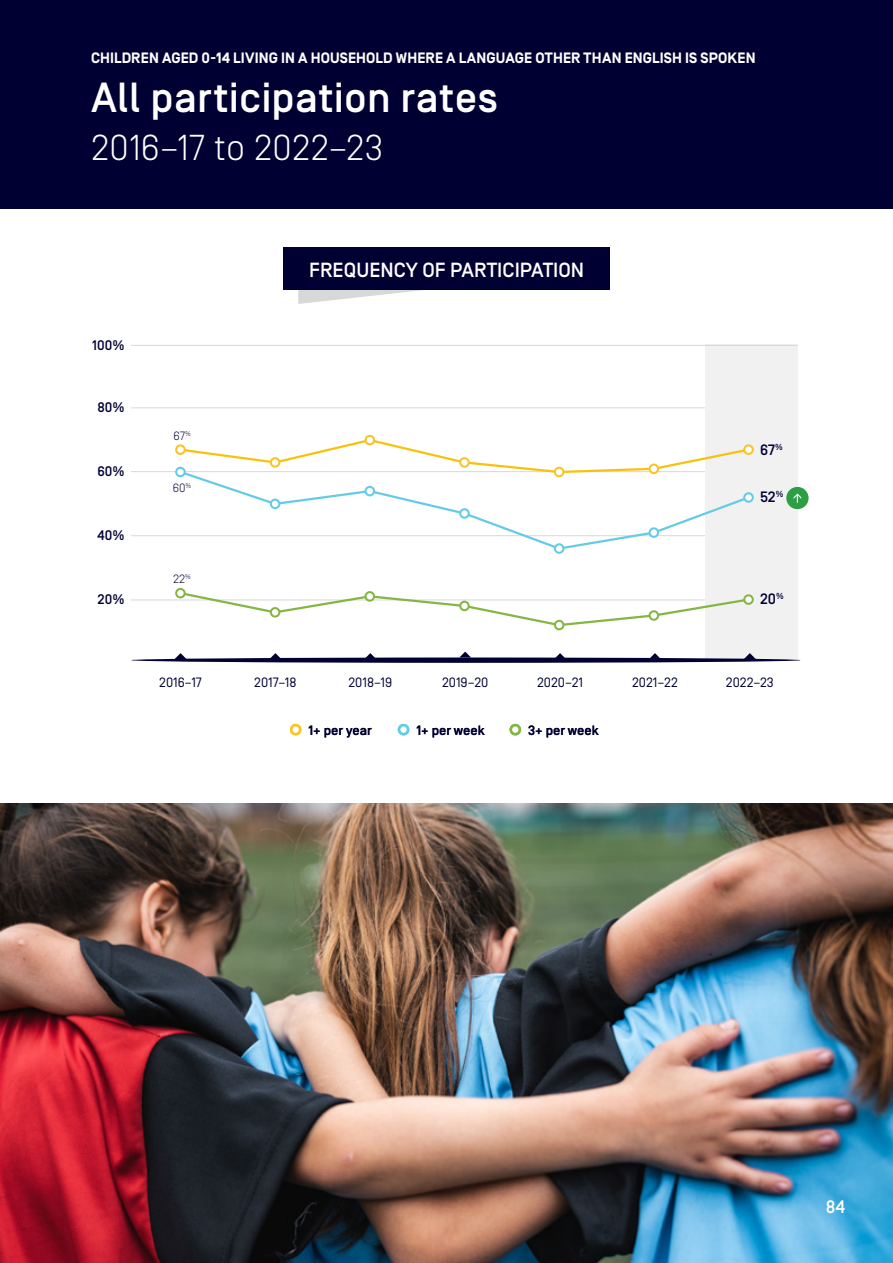
<style>
.page{position:relative;width:893px;height:1263px;background:#fff}
.page>*{position:absolute;margin:0;border:0;box-sizing:border-box;transform-origin:0 0}
.t1{font:500 42px "Simplon Norm";letter-spacing:.01em;color:#fff}
.t2{font:300 36px "Simplon Norm";letter-spacing:.01em;color:#fff}
.t3{font:500 20.4px "Simplon Norm";color:#fff}
.t4{font:500 18px "Simplon Norm";color:#fff}
.t5{font:700 15px "Simplon Norm";letter-spacing:.005em;color:#fff}
.t6{font:500 15px "Simplon Norm";color:#003}
.t7{font:500 13.8px "Simplon Norm";color:#003}
.t8{font:13.5px "Simplon Norm";color:#003}
.t9{font:500 13.5px "Simplon Norm";color:#003}
.t10{font:300 12px "Simplon Norm";color:#003}
</style>
<div class="page">
<div style="left:0;top:0;width:893px;height:208px;background:#003"></div>
<hr style="left:131px;top:407px;width:574px;height:1px;background:#d8d8d8">
<hr style="left:131px;top:471px;width:574px;height:1px;background:#d8d8d8">
<hr style="left:131px;top:535px;width:574px;height:1px;background:#d8d8d8">
<hr style="left:131px;top:600px;width:574px;height:1px;background:#d8d8d8">
<svg style="left:366px;top:653px;width:8px;height:4px"></svg>
<svg style="left:270px;top:653px;width:11px;height:5px"></svg>
<svg style="left:175px;top:653px;width:11px;height:6px"></svg>
<svg style="left:460px;top:652px;width:11px;height:5px"></svg>
<svg style="left:556px;top:653px;width:8px;height:4px"></svg>
<svg style="left:651px;top:653px;width:9px;height:5px"></svg>
<div style="left:705px;top:345px;width:92px;height:314px;background:#f1f1f2"></div>
<div style="left:131px;top:657px;width:670px;height:6px;background:#003;border-radius:50%"></div>
<svg style="left:744px;top:653px;width:12px;height:6px"></svg>
<div style="left:786px;top:487px;width:23px;height:22px;background:#2e9e45;border-radius:50%"></div>
<svg style="left:794px;top:493px;width:7px;height:10px"></svg>
<hr style="left:131px;top:345px;width:666px;height:1px;background:#d8d8d8">
<img style="left:0;top:804px;width:893px;height:459px">
<div style="left:290px;top:724px;width:11px;height:11px;border:3px solid #fac627;border-radius:50%"></div>
<div style="left:398px;top:724px;width:11px;height:11px;border:3px solid #63cce8;border-radius:50%"></div>
<div style="left:509px;top:724px;width:12px;height:11px;border:3px solid #85b545;border-radius:50%"></div>
<svg style="left:298px;top:290px;width:125px;height:14px"></svg>
<div style="left:283px;top:247px;width:327px;height:43px;background:#003"></div>
<svg style="left:178px;top:591px;width:567px;height:37px"></svg>
<svg style="left:179px;top:437px;width:567px;height:113px"></svg>
<div style="left:176px;top:589px;width:9px;height:8px;background:#fff;border-radius:50%"></div>
<div style="left:175px;top:588px;width:11px;height:10px;border:2px solid #85b643;border-radius:50%"></div>
<div style="left:271px;top:608px;width:8px;height:8px;background:#fff;border-radius:50%"></div>
<div style="left:270px;top:607px;width:10px;height:11px;border:2px solid #85b643;border-radius:50%"></div>
<div style="left:366px;top:592px;width:8px;height:9px;background:#fff;border-radius:50%"></div>
<div style="left:364px;top:591px;width:11px;height:11px;border:2px solid #85b643;border-radius:50%"></div>
<div style="left:460px;top:602px;width:9px;height:8px;background:#fff;border-radius:50%"></div>
<div style="left:459px;top:601px;width:11px;height:10px;border:2px solid #85b643;border-radius:50%"></div>
<div style="left:555px;top:621px;width:8px;height:8px;background:#fff;border-radius:50%"></div>
<div style="left:554px;top:620px;width:10px;height:10px;border:2px solid #85b643;border-radius:50%"></div>
<div style="left:650px;top:611px;width:8px;height:9px;background:#fff;border-radius:50%"></div>
<div style="left:649px;top:610px;width:10px;height:11px;border:2px solid #85b643;border-radius:50%"></div>
<svg style="left:744px;top:595px;width:9px;height:9px"></svg>
<div style="left:743px;top:594px;width:11px;height:11px;border:2px solid #85b643;border-radius:50%"></div>
<div style="left:176px;top:468px;width:9px;height:8px;background:#fff;border-radius:50%"></div>
<div style="left:175px;top:467px;width:11px;height:10px;border:2px solid #64cbe7;border-radius:50%"></div>
<div style="left:271px;top:500px;width:8px;height:8px;background:#fff;border-radius:50%"></div>
<div style="left:270px;top:499px;width:10px;height:10px;border:2px solid #64cbe7;border-radius:50%"></div>
<div style="left:366px;top:487px;width:8px;height:8px;background:#fff;border-radius:50%"></div>
<div style="left:364px;top:486px;width:11px;height:10px;border:2px solid #64cbe7;border-radius:50%"></div>
<svg style="left:460px;top:509px;width:9px;height:9px"></svg>
<div style="left:459px;top:508px;width:11px;height:11px;border:2px solid #64cbe7;border-radius:50%"></div>
<div style="left:555px;top:544px;width:8px;height:9px;background:#fff;border-radius:50%"></div>
<div style="left:554px;top:543px;width:10px;height:11px;border:2px solid #64cbe7;border-radius:50%"></div>
<div style="left:650px;top:528px;width:8px;height:9px;background:#fff;border-radius:50%"></div>
<div style="left:649px;top:527px;width:10px;height:11px;border:2px solid #64cbe7;border-radius:50%"></div>
<svg style="left:744px;top:493px;width:9px;height:9px"></svg>
<div style="left:743px;top:492px;width:11px;height:11px;border:2px solid #64cbe7;border-radius:50%"></div>
<div style="left:176px;top:445px;width:9px;height:9px;background:#fff;border-radius:50%"></div>
<div style="left:175px;top:444px;width:11px;height:11px;border:2px solid #f9c427;border-radius:50%"></div>
<div style="left:271px;top:458px;width:8px;height:9px;background:#fff;border-radius:50%"></div>
<div style="left:270px;top:457px;width:10px;height:11px;border:2px solid #f9c427;border-radius:50%"></div>
<div style="left:366px;top:436px;width:8px;height:8px;background:#fff;border-radius:50%"></div>
<div style="left:364px;top:435px;width:11px;height:10px;border:2px solid #f9c427;border-radius:50%"></div>
<svg style="left:460px;top:458px;width:9px;height:9px"></svg>
<div style="left:459px;top:457px;width:11px;height:11px;border:2px solid #f9c427;border-radius:50%"></div>
<div style="left:555px;top:468px;width:8px;height:8px;background:#fff;border-radius:50%"></div>
<div style="left:554px;top:467px;width:10px;height:10px;border:2px solid #f9c427;border-radius:50%"></div>
<div style="left:650px;top:465px;width:8px;height:8px;background:#fff;border-radius:50%"></div>
<div style="left:649px;top:463px;width:10px;height:11px;border:2px solid #f9c427;border-radius:50%"></div>
<div style="left:744px;top:445px;width:9px;height:9px;background:#fff;border-radius:50%"></div>
<div style="left:743px;top:444px;width:11px;height:11px;border:2px solid #f9c427;border-radius:50%"></div>
<p class="t5" style="left:91px;top:50px;width:666px">CHILDREN AGED 0-14 LIVING IN A HOUSEHOLD WHERE A LANGUAGE OTHER THAN ENGLISH IS SPOKEN</p>
<h1 class="t1" style="left:91px;top:76px;width:409px">All participation rates</h1>
<h2 class="t2" style="left:91px;top:129px;width:294px">2016–17 to 2022–23</h2>
<p class="t7" style="left:92px;top:337px;width:34px">100%</p>
<p class="t7" style="left:97px;top:400px;width:29px">80%</p>
<p class="t7" style="left:97px;top:464px;width:29px">60%</p>
<p class="t7" style="left:98px;top:528px;width:28px">40%</p>
<p class="t7" style="left:98px;top:592px;width:28px">20%</p>
<p class="t10" style="left:173px;top:429px;width:19px">67<sup>%</sup></p>
<p class="t10" style="left:173px;top:481px;width:20px">60<sup>%</sup></p>
<p class="t10" style="left:173px;top:572px;width:19px">22<sup>%</sup></p>
<h3 class="t3" style="left:309px;top:259px;width:277px">FREQUENCY OF PARTICIPATION</h3>
<p class="t6" style="left:760px;top:442px;width:24px">67<sup>%</sup></p>
<p class="t6" style="left:760px;top:489px;width:25px">52<sup>%</sup></p>
<p class="t6" style="left:760px;top:591px;width:25px">20<sup>%</sup></p>
<p class="t8" style="left:159px;top:675px;width:44px">2016–17</p>
<p class="t8" style="left:254px;top:675px;width:44px">2017–18</p>
<p class="t8" style="left:348px;top:675px;width:45px">2018–19</p>
<p class="t8" style="left:442px;top:675px;width:48px">2019–20</p>
<p class="t8" style="left:537px;top:675px;width:48px">2020–21</p>
<p class="t8" style="left:632px;top:675px;width:47px">2021–22</p>
<p class="t8" style="left:726px;top:675px;width:49px">2022–23</p>
<p class="t9" style="left:308px;top:723px;width:65px">1+ per year</p>
<p class="t9" style="left:416px;top:723px;width:70px">1+ per week</p>
<p class="t9" style="left:528px;top:723px;width:72px">3+ per week</p>
<p class="t4" style="left:826px;top:1197px;width:21px">84</p>
</div>
